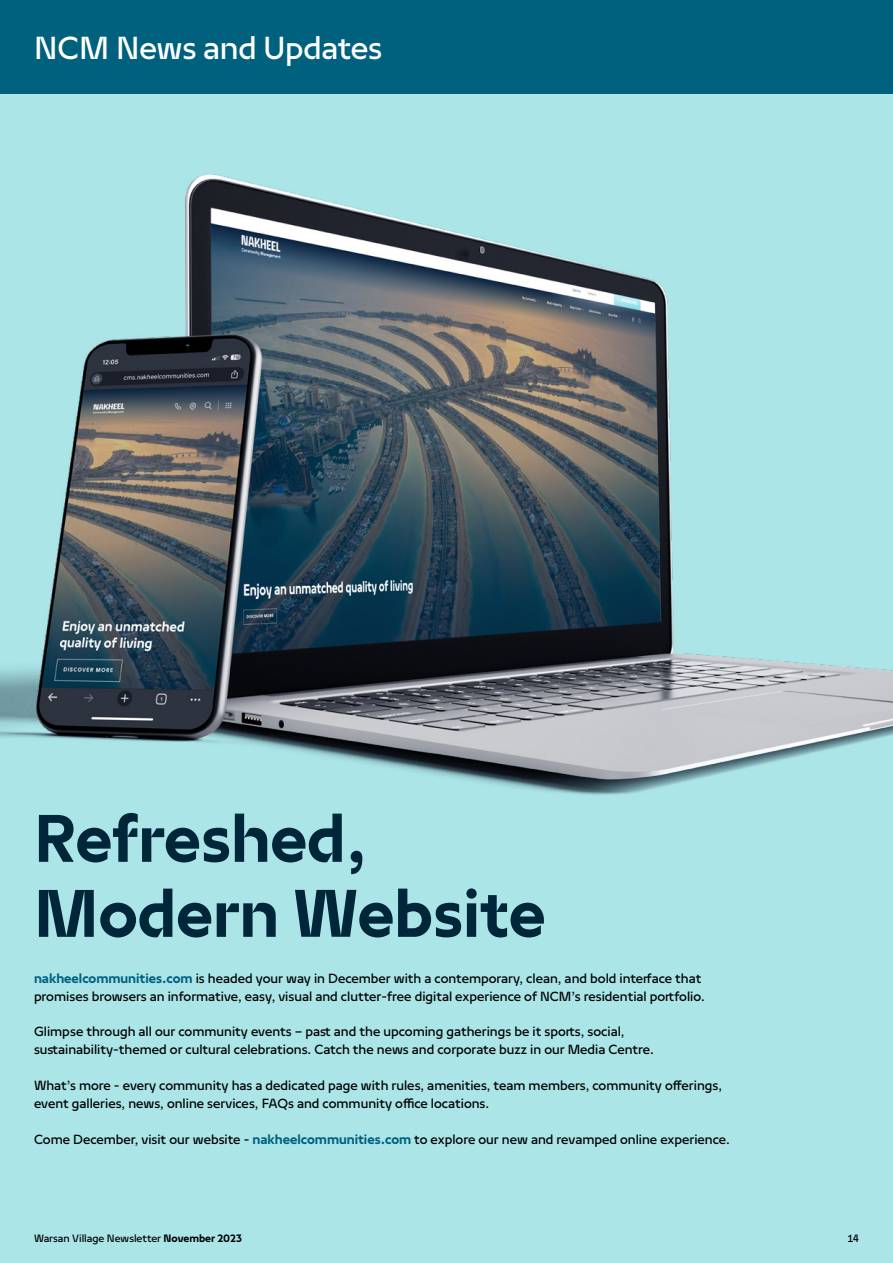
<style>
.page{position:relative;width:893px;height:1263px;background:#fff}
.page>*{position:absolute;margin:0;border:0;box-sizing:border-box;transform-origin:0 0}
.t1{font:700 75px/75px "Nakheel Headline";color:#00263a}
.t2{font:36px "Nakheel Headline";letter-spacing:-.005em;color:#fff}
.t3{font:15px/18px "Nakheel Text";color:#000}
.t4{font:12px "Nakheel Text";color:#000}
.s1{font-weight:700;color:#00617f}
.s2{font-weight:700}
</style>
<div class="page">
<div style="left:0;top:93px;width:893px;height:1170px;background:#abe5e8"></div>
<img style="left:0;top:93px;width:893px;height:702px">
<div style="left:0;top:0;width:893px;height:93px;background:#00617f"></div>
<h2 class="t2" style="left:34px;top:23px;width:350px">NCM News and Updates</h2>
<h1 class="t1" style="left:34px;top:800px;width:513px">Refreshed,<br>Modern Website</h1>
<p class="t3" style="left:34px;top:969px;width:672px"><span class="s1">nakheelcommunities.com</span> is headed your way in December with a contemporary, clean, and bold interface that promises browsers an informative, easy, visual and clutter-free digital experience of NCM’s residential portfolio.</p>
<p class="t3" style="left:34px;top:1022px;width:621px">Glimpse through all our community events – past and the upcoming gatherings be it sports, social, sustainability-themed or cultural celebrations. Catch the news and corporate buzz in our Media Centre.</p>
<p class="t3" style="left:34px;top:1076px;width:689px">What’s more - every community has a dedicated page with rules, amenities, team members, community offerings, event galleries, news, online services, FAQs and community office locations.</p>
<p class="t3" style="left:34px;top:1130px;width:697px">Come December, visit our website - <span class="s1">nakheelcommunities.com</span> to explore our new and revamped online experience.</p>
<p class="t4" style="left:34px;top:1230px;width:209px">Warsan Village Newsletter <span class="s2">November 2023</span></p>
<p class="t4" style="left:848px;top:1230px;width:13px">14</p>
</div>
